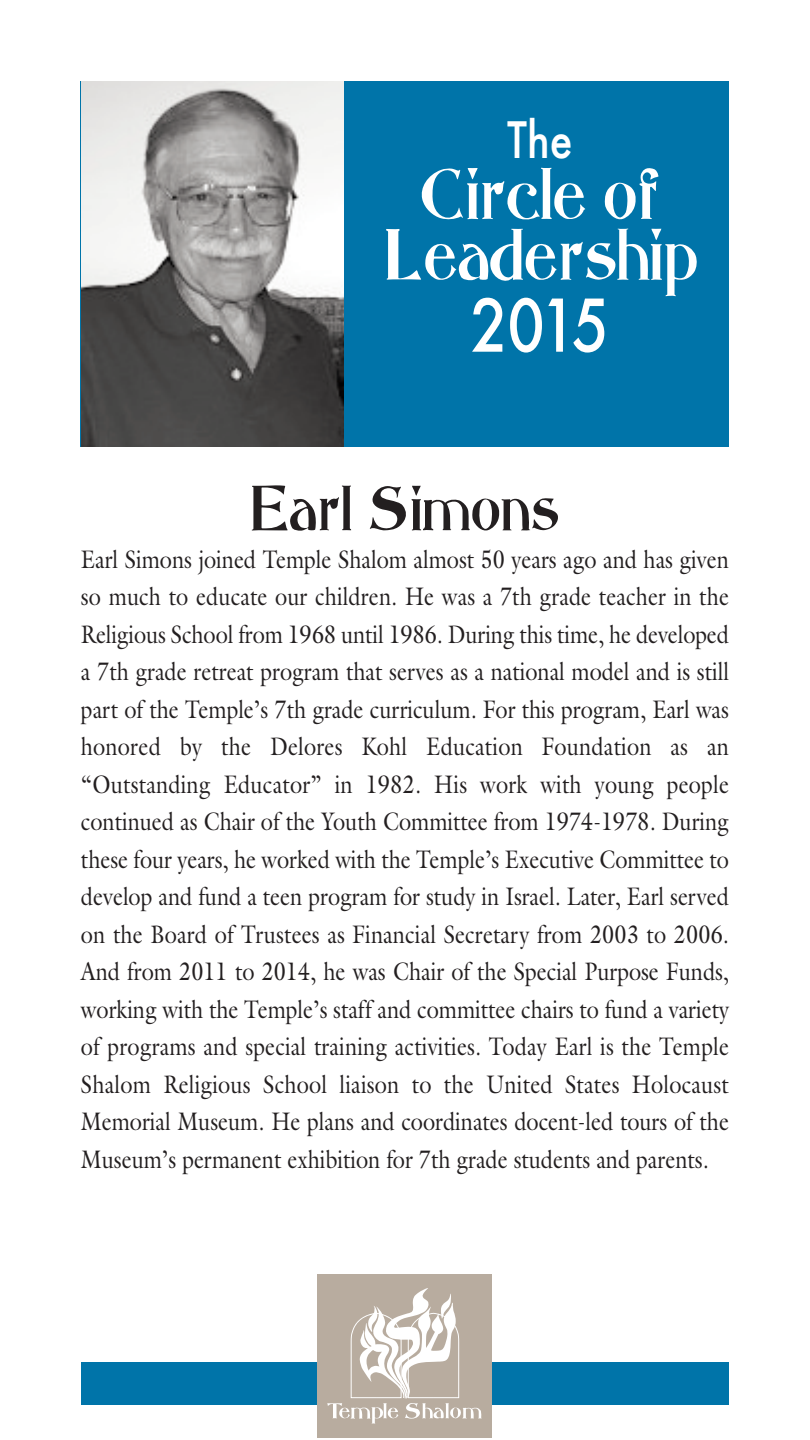
<style>
.page{position:relative;width:810px;height:1440px;background:#fff}
.page>*{position:absolute;margin:0;border:0;box-sizing:border-box;transform-origin:0 0}
.t1{font:70.5px/60.8px "Abbess";color:#fff;text-align:center;scale:.85 1}
.t2{font:500 70.5px "Futura";color:#fff;scale:.85 1}
.t3{font:61.5px "Abbess";color:#231f20;scale:.85 1}
.t4{font:500 48.75px "Futura";color:#fff;scale:.85 1}
.t5{font:25.5px/37.5px "Galliard";color:#231f20;text-align:justify;scale:.85 1}
</style>
<div class="page">
<div style="left:81px;top:81px;width:648px;height:366px;background:#0074a9"></div>
<img style="left:81px;top:81px;width:262px;height:366px">
<div style="left:81px;top:1362px;width:648px;height:42px;background:#0074a9"></div>
<div style="left:317px;top:1274px;width:174px;height:164px;background:#b8ac9f"></div>
<svg style="left:327px;top:1288px;width:155px;height:136px"></svg>
<h3 class="t4" style="left:507px;top:113px;width:79px">The</h3>
<h1 class="t1" style="left:382px;top:164px;width:372px">Circle of<br>Leadership</h1>
<h1 class="t2" style="left:471px;top:286px;width:165px">2015</h1>
<h2 class="t3" style="left:251px;top:473px;width:364px">Earl Simons</h2>
<p class="t5" style="left:81px;top:540px;width:764px">Earl Simons joined Temple Shalom almost 50 years ago and has given so much to educate our children. He was a 7th grade teacher in the Religious School from 1968 until 1986. During this time, he developed a 7th grade retreat program that serves as a national model and is still part of the Temple’s 7th grade curriculum. For this program, Earl was honored by the Delores Kohl Education Foundation as an “Outstanding Educator” in 1982. His work with young people continued as Chair of the Youth Committee from 1974-1978. During these four years, he worked with the Temple’s Executive Committee to develop and fund a teen program for study in Israel. Later, Earl served on the Board of Trustees as Financial Secretary from 2003 to 2006.<br>And from 2011 to 2014, he was Chair of the Special Purpose Funds, working with the Temple’s staff and committee chairs to fund a variety of programs and special training activities. Today Earl is the Temple Shalom Religious School liaison to the United States Holocaust Memorial Museum. He plans and coordinates docent-led tours of the Museum’s permanent exhibition for 7th grade students and parents.</p>
</div>
